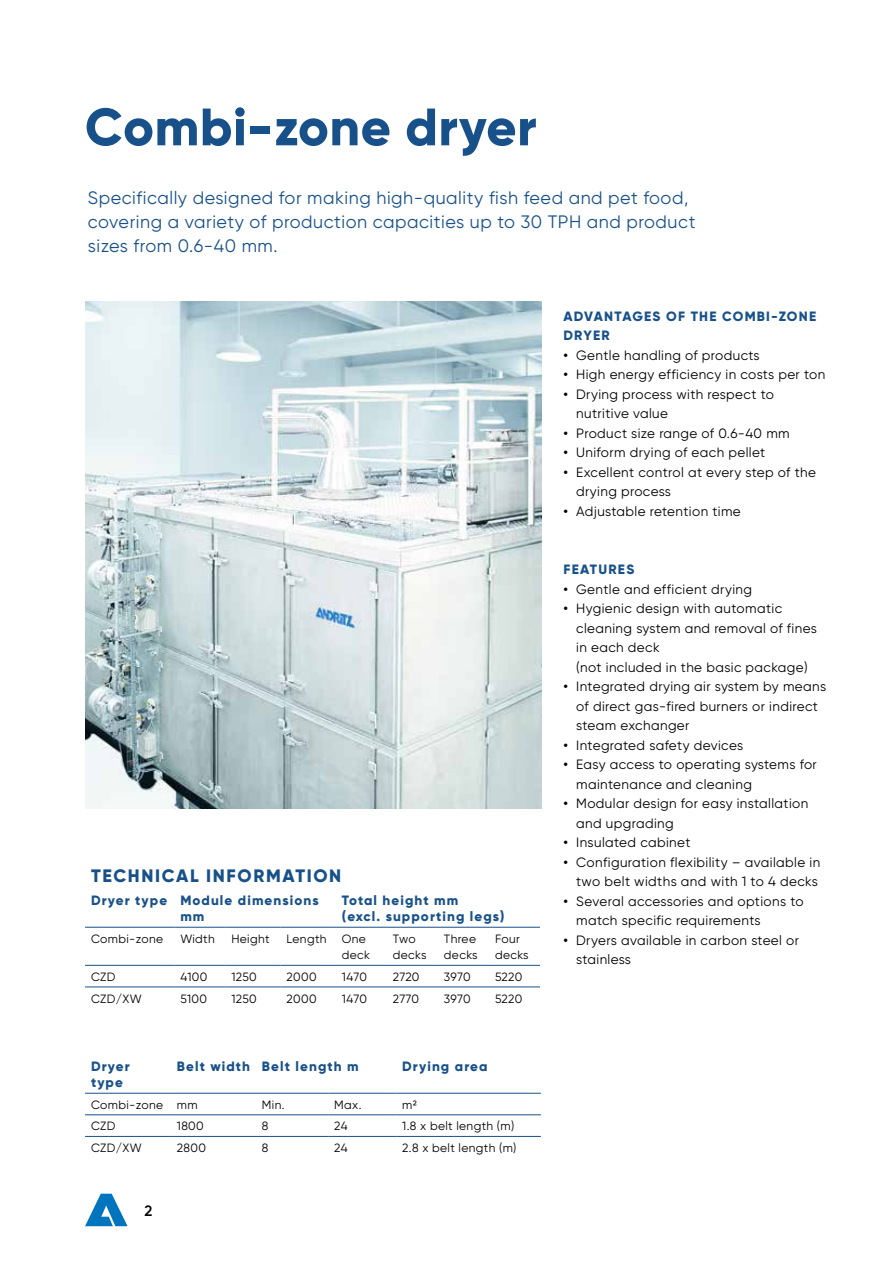
<style>
.page{position:relative;width:893px;height:1263px;background:#fff}
.page>*{position:absolute;margin:0;border:0;box-sizing:border-box;transform-origin:0 0}
.t1{font:800 52.5px "Gilroy";letter-spacing:.01em;color:#18518a}
.t2{font:18px/24px "Gilroy";letter-spacing:.03em;color:#18518a}
.t3{font:800 18px "Gilroy";letter-spacing:.09em;color:#18518a}
.t4{font:600 15px "Gilroy";color:#000}
.t5{font:13.5px/19.5px "Gilroy";letter-spacing:.03em;color:#000}
.t6{font:800 13.5px/16.5px "Gilroy";letter-spacing:.08em;color:#18518a}
.t7{font:12px/16.5px "Gilroy";letter-spacing:.03em;color:#000}
.s1{font-weight:600}
</style>
<div class="page">
<svg style="left:85px;top:1194px;width:43px;height:32px"></svg>
<hr style="left:85px;top:927px;width:89px;height:1px;background:#18518a">
<hr style="left:174px;top:927px;width:51px;height:1px;background:#18518a">
<hr style="left:225px;top:927px;width:56px;height:1px;background:#18518a">
<hr style="left:281px;top:927px;width:55px;height:1px;background:#18518a">
<hr style="left:336px;top:927px;width:51px;height:1px;background:#18518a">
<hr style="left:387px;top:927px;width:51px;height:1px;background:#18518a">
<hr style="left:438px;top:927px;width:51px;height:1px;background:#18518a">
<hr style="left:489px;top:927px;width:51px;height:1px;background:#18518a">
<hr style="left:85px;top:965px;width:89px;height:1px;background:#18518a">
<hr style="left:174px;top:965px;width:51px;height:1px;background:#18518a">
<hr style="left:225px;top:965px;width:56px;height:1px;background:#18518a">
<hr style="left:281px;top:965px;width:55px;height:1px;background:#18518a">
<hr style="left:336px;top:965px;width:51px;height:1px;background:#18518a">
<hr style="left:387px;top:965px;width:51px;height:1px;background:#18518a">
<hr style="left:438px;top:965px;width:51px;height:1px;background:#18518a">
<hr style="left:489px;top:965px;width:51px;height:1px;background:#18518a">
<hr style="left:85px;top:986px;width:89px;height:1px;background:#18518a">
<hr style="left:174px;top:986px;width:51px;height:1px;background:#18518a">
<hr style="left:225px;top:986px;width:56px;height:1px;background:#18518a">
<hr style="left:281px;top:986px;width:55px;height:1px;background:#18518a">
<hr style="left:336px;top:986px;width:51px;height:1px;background:#18518a">
<hr style="left:387px;top:986px;width:51px;height:1px;background:#18518a">
<hr style="left:438px;top:986px;width:51px;height:1px;background:#18518a">
<hr style="left:489px;top:986px;width:51px;height:1px;background:#18518a">
<hr style="left:85px;top:1093px;width:86px;height:1px;background:#18518a">
<hr style="left:171px;top:1093px;width:85px;height:1px;background:#18518a">
<hr style="left:256px;top:1093px;width:72px;height:1px;background:#18518a">
<hr style="left:328px;top:1093px;width:68px;height:1px;background:#18518a">
<hr style="left:396px;top:1093px;width:145px;height:1px;background:#18518a">
<hr style="left:85px;top:1114px;width:86px;height:1px;background:#18518a">
<hr style="left:171px;top:1114px;width:85px;height:1px;background:#18518a">
<hr style="left:256px;top:1114px;width:72px;height:1px;background:#18518a">
<hr style="left:328px;top:1114px;width:68px;height:1px;background:#18518a">
<hr style="left:396px;top:1114px;width:145px;height:1px;background:#18518a">
<hr style="left:85px;top:1136px;width:86px;height:1px;background:#18518a">
<hr style="left:171px;top:1136px;width:85px;height:1px;background:#18518a">
<hr style="left:256px;top:1136px;width:72px;height:1px;background:#18518a">
<hr style="left:328px;top:1136px;width:68px;height:1px;background:#18518a">
<hr style="left:396px;top:1136px;width:145px;height:1px;background:#18518a">
<img style="left:86px;top:301px;width:455px;height:507px">
<h1 class="t1" style="left:85px;top:94px;width:453px">Combi-zone dryer</h1>
<h2 class="t2" style="left:88px;top:185px;width:609px">Specifically designed for making high-quality fish feed and pet food, covering a variety of production capacities up to 30 TPH and product sizes from 0.6-40 mm.</h2>
<h2 class="t3" style="left:91px;top:864px;width:252px">TECHNICAL INFORMATION</h2>
<p class="t6" style="left:180px;top:892px;width:140px;text-indent:-89px">Dryer type Module dimensions mm</p>
<p class="t6" style="left:342px;top:892px;width:164px">Total height mm<br>(excl. supporting legs)</p>
<p class="t7" style="left:91px;top:930px;width:74px">Combi-zone</p>
<p class="t7" style="left:180px;top:930px;width:36px">Width</p>
<p class="t7" style="left:231px;top:930px;width:40px">Height</p>
<p class="t7" style="left:287px;top:930px;width:41px">Length</p>
<p class="t7" style="left:342px;top:930px;width:30px">One deck</p>
<p class="t7" style="left:393px;top:930px;width:35px">Two decks</p>
<p class="t7" style="left:444px;top:930px;width:35px">Three decks</p>
<p class="t7" style="left:495px;top:930px;width:35px">Four decks</p>
<p class="t7" style="left:91px;top:968px;width:26px">CZD</p>
<p class="t7" style="left:180px;top:968px;width:29px">4100</p>
<p class="t7" style="left:231px;top:968px;width:27px">1250</p>
<p class="t7" style="left:287px;top:968px;width:31px">2000</p>
<p class="t7" style="left:342px;top:968px;width:27px">1470</p>
<p class="t7" style="left:393px;top:968px;width:28px">2720</p>
<p class="t7" style="left:444px;top:968px;width:28px">3970</p>
<p class="t7" style="left:495px;top:968px;width:29px">5220</p>
<p class="t7" style="left:91px;top:990px;width:52px">CZD/XW</p>
<p class="t7" style="left:180px;top:990px;width:28px">5100</p>
<p class="t7" style="left:231px;top:990px;width:27px">1250</p>
<p class="t7" style="left:287px;top:990px;width:31px">2000</p>
<p class="t7" style="left:342px;top:990px;width:27px">1470</p>
<p class="t7" style="left:393px;top:990px;width:28px">2770</p>
<p class="t7" style="left:444px;top:990px;width:28px">3970</p>
<p class="t7" style="left:495px;top:990px;width:29px">5220</p>
<p class="t6" style="left:91px;top:1058px;width:40px">Dryer type</p>
<p class="t6" style="left:177px;top:1058px;width:183px">Belt width Belt length m</p>
<p class="t6" style="left:402px;top:1058px;width:87px">Drying area</p>
<p class="t7" style="left:91px;top:1096px;width:108px">Combi-zone mm</p>
<p class="t7" style="left:262px;top:1096px;width:24px">Min.</p>
<p class="t7" style="left:334px;top:1096px;width:29px">Max.</p>
<p class="t7" style="left:402px;top:1096px;width:16px">m2</p>
<p class="t7" style="left:91px;top:1118px;width:26px">CZD</p>
<p class="t7" style="left:177px;top:1118px;width:28px">1800</p>
<p class="t7" style="left:262px;top:1118px;width:8px">8</p>
<p class="t7" style="left:334px;top:1118px;width:15px">24</p>
<p class="t7" style="left:402px;top:1118px;width:113px">1.8 x belt length (m)</p>
<p class="t7" style="left:91px;top:1139px;width:52px">CZD/XW</p>
<p class="t7" style="left:177px;top:1139px;width:31px">2800</p>
<p class="t7" style="left:262px;top:1139px;width:8px">8</p>
<p class="t7" style="left:334px;top:1139px;width:15px">24</p>
<p class="t7" style="left:402px;top:1139px;width:116px">2.8 x belt length (m)</p>
<p class="t4" style="left:145px;top:1201px;width:9px">2</p>
<p class="t6" style="left:563px;top:306px;width:254px;line-height:19.5px">ADVANTAGES OF THE COMBI-ZONE<br>DRYER</p>
<p class="t5" style="left:563px;top:345px;width:198px"><span class="s1">•</span> Gentle handling of products</p>
<p class="t5" style="left:563px;top:365px;width:263px"><span class="s1">•</span> High energy efficiency in costs per ton</p>
<p class="t5" style="left:576px;top:384px;width:199px;text-indent:-13px"><span class="s1">•</span> Drying process with respect to nutritive value</p>
<p class="t5" style="left:563px;top:423px;width:228px"><span class="s1">•</span> Product size range of 0.6-40 mm</p>
<p class="t5" style="left:563px;top:443px;width:203px"><span class="s1">•</span> Uniform drying of each pellet</p>
<p class="t5" style="left:576px;top:462px;width:241px;text-indent:-13px"><span class="s1">•</span> Excellent control at every step of the drying process</p>
<p class="t5" style="left:563px;top:501px;width:179px"><span class="s1">•</span> Adjustable retention time</p>
<p class="t6" style="left:563px;top:561px;width:72px">FEATURES</p>
<p class="t5" style="left:563px;top:579px;width:190px"><span class="s1">•</span> Gentle and efficient drying</p>
<p class="t5" style="left:576px;top:599px;width:242px;text-indent:-13px"><span class="s1">•</span> Hygienic design with automatic cleaning system and removal of fines in each deck<br>(not included in the basic package)</p>
<p class="t5" style="left:576px;top:677px;width:252px;text-indent:-13px"><span class="s1">•</span> Integrated drying air system by means of direct gas-fired burners or indirect steam exchanger</p>
<p class="t5" style="left:563px;top:735px;width:181px"><span class="s1">•</span> Integrated safety devices</p>
<p class="t5" style="left:576px;top:755px;width:242px;text-indent:-13px"><span class="s1">•</span> Easy access to operating systems for maintenance and cleaning</p>
<p class="t5" style="left:576px;top:794px;width:234px;text-indent:-13px"><span class="s1">•</span> Modular design for easy installation and upgrading</p>
<p class="t5" style="left:563px;top:833px;width:128px"><span class="s1">•</span> Insulated cabinet</p>
<p class="t5" style="left:563px;top:852px;width:258px;text-align:right"><span class="s1">•</span> Configuration flexibility – available in two belt widths and with 1 to 4 decks</p>
<p class="t5" style="left:576px;top:891px;width:229px;text-indent:-13px"><span class="s1">•</span> Several accessories and options to match specific requirements</p>
<p class="t5" style="left:576px;top:930px;width:224px;text-indent:-13px"><span class="s1">•</span> Dryers available in carbon steel or stainless</p>
</div>
